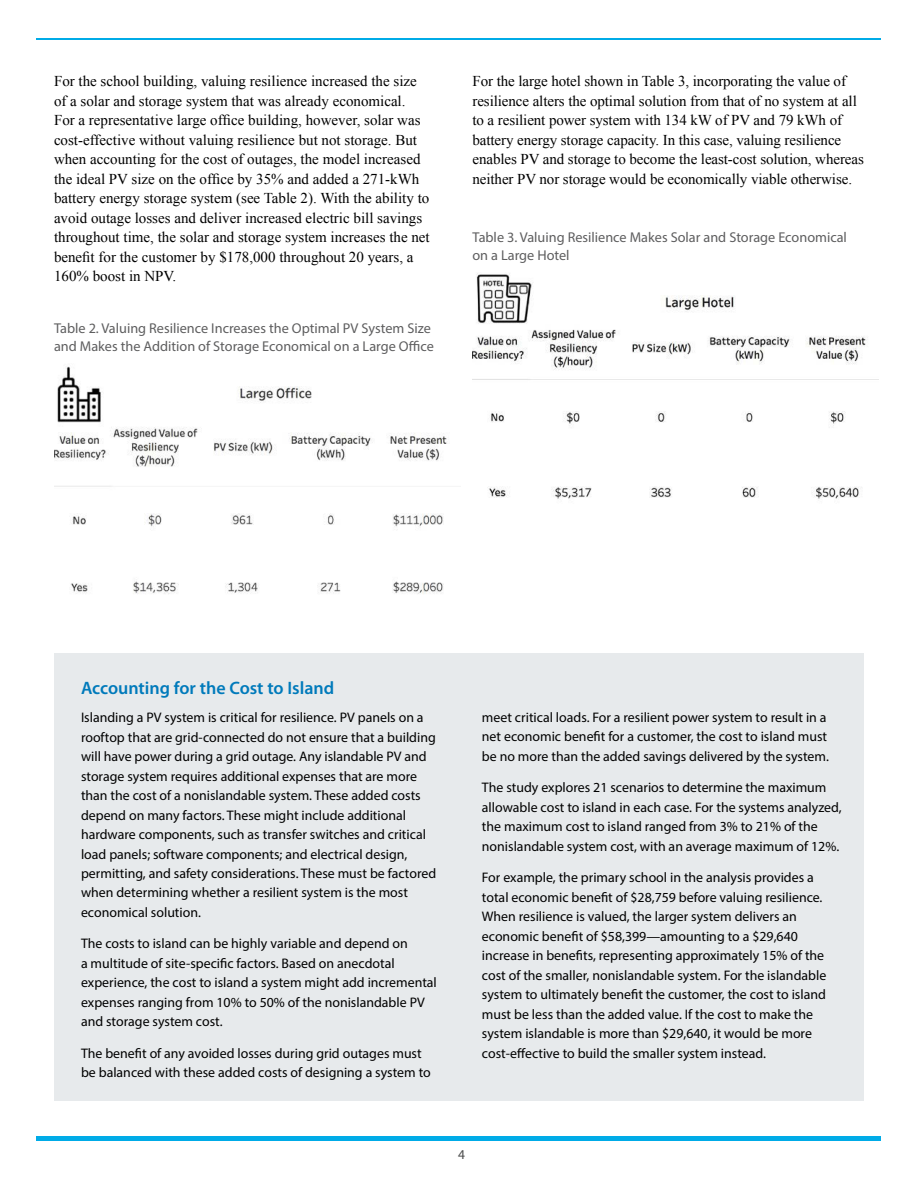
<style>
.page{position:relative;width:918px;height:1188px;background:#fff}
.page>*{position:absolute;margin:0;border:0;box-sizing:border-box;transform-origin:0 0}
.t1{font:600 18px "Myriad Pro";color:#007abb}
.t2{font:15px/19.5px "Times New Roman";color:#000}
.t3{font:14.25px/18px "Myriad Pro";color:#5e5e5f}
.t4{font:13.8px/19.5px "Myriad Pro";color:#000}
.t5{font:13.5px "Myriad Pro";color:#4a4b4b}
</style>
<div class="page">
<hr style="left:36px;top:1136px;width:845px;height:4px;background:#00abe7">
<hr style="left:36px;top:38px;width:845px;height:2px;background:#00abe7">
<div style="left:54px;top:653px;width:810px;height:448px;background:#e7eaec"></div>
<img style="left:54px;top:366px;width:393px;height:228px">
<img style="left:472px;top:273px;width:407px;height:226px">
<p class="t2" style="left:54px;top:71px;width:364px">For the school building, valuing resilience increased the size of a solar and storage system that was already economical.</p>
<p class="t2" style="left:54px;top:110px;width:368px">For a representative large office building, however, solar was</p>
<p class="t2" style="left:54px;top:130px;width:368px">cost-effective without valuing resilience but not storage. But when accounting for the cost of outages, the model increased</p>
<p class="t2" style="left:54px;top:169px;width:367px">the ideal PV size on the office by 35% and added a 271-kWh</p>
<p class="t2" style="left:54px;top:188px;width:377px">battery energy storage system (see Table 2). With the ability to avoid outage losses and deliver increased electric bill savings throughout time, the solar and storage system increases the net</p>
<p class="t2" style="left:54px;top:247px;width:361px">benefit for the customer by $178,000 throughout 20 years, a</p>
<p class="t2" style="left:54px;top:266px;width:124px">160% boost in NPV.</p>
<p class="t3" style="left:54px;top:319px;width:381px">Table 2. Valuing Resilience Increases the Optimal PV System Size and Makes the Addition of Storage Economical on a Large Ofce</p>
<p class="t2" style="left:472px;top:71px;width:393px">For the large hotel shown in Table 3, incorporating the value of resilience alters the optimal solution from that of no system at all to a resilient power system with 134 kW of PV and 79 kWh of battery energy storage capacity. In this case, valuing resilience enables PV and storage to become the least-cost solution, whereas neither PV nor storage would be economically viable otherwise.</p>
<p class="t3" style="left:472px;top:228px;width:376px">Table 3. Valuing Resilience Makes Solar and Storage Economical on a Large Hotel</p>
<h4 class="t1" style="left:81px;top:676px;width:255px">Accounting for the Cost to Island</h4>
<p class="t4" style="left:81px;top:707px;width:357px">Islanding a PV system is critical for resilience. PV panels on a rooftop that are grid-connected do not ensure that a building will have power during a grid outage. Any islandable PV and storage system requires additional expenses that are more than the cost of a nonislandable system. These added costs depend on many factors. These might include additional hardware components, such as transfer switches and critical load panels; software components; and electrical design, permitting, and safety considerations. These must be factored when determining whether a resilient system is the most economical solution.</p>
<p class="t4" style="left:81px;top:934px;width:357px">The costs to island can be highly variable and depend on<br>a multitude of site-specifc factors. Based on anecdotal experience, the cost to island a system might add incremental expenses ranging from 10% to 50% of the nonislandable PV and storage system cost.</p>
<p class="t4" style="left:81px;top:1043px;width:351px">The beneft of any avoided losses during grid outages must be balanced with these added costs of designing a system to</p>
<p class="t4" style="left:482px;top:707px;width:348px">meet critical loads. For a resilient power system to result in a net economic beneft for a customer, the cost to island must be no more than the added savings delivered by the system.</p>
<p class="t4" style="left:482px;top:778px;width:361px">The study explores 21 scenarios to determine the maximum allowable cost to island in each case. For the systems analyzed, the maximum cost to island ranged from 3% to 21% of the nonislandable system cost, with an average maximum of 12%.</p>
<p class="t4" style="left:482px;top:868px;width:346px">For example, the primary school in the analysis provides a total economic beneft of $28,759 before valuing resilience.<br>When resilience is valued, the larger system delivers an economic beneft of $58,399—amounting to a $29,640 increase in benefts, representing approximately 15% of the cost of the smaller, nonislandable system. For the islandable system to ultimately beneft the customer, the cost to island must be less than the added value. If the cost to make the system islandable is more than $29,640, it would be more cost-efective to build the smaller system instead.</p>
<p class="t5" style="left:458px;top:1146px;width:8px">4</p>
</div>
